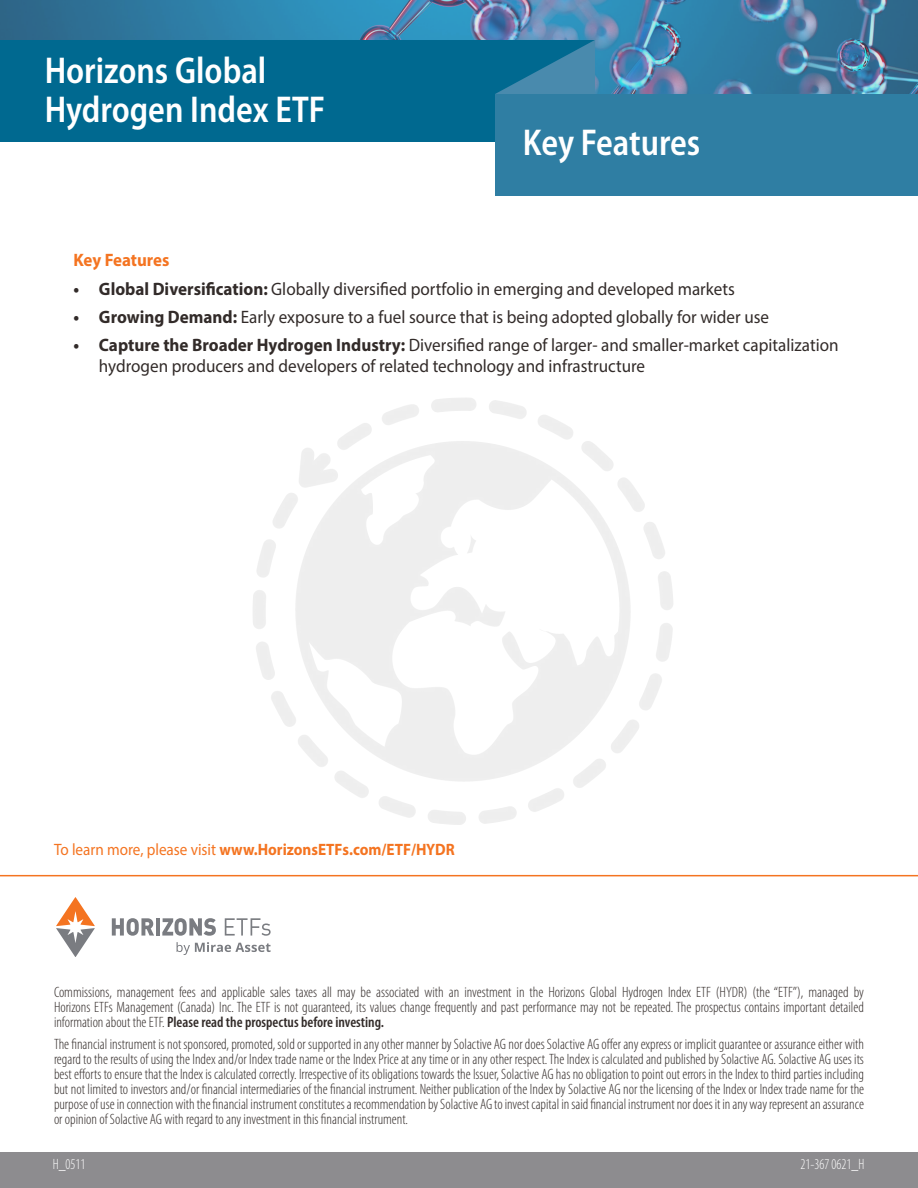
<style>
.page{position:relative;width:918px;height:1188px;background:#fff}
.page>*{position:absolute;margin:0;border:0;box-sizing:border-box;transform-origin:0 0}
.t1{font:600 semi-condensed 37.5px/39px "Myriad Pro";color:#fff;scale:.93 1}
.t2{font:18px/21px "Myriad Pro";color:#322b29;scale:.95 1}
.t3{font:700 18px "Myriad Pro";letter-spacing:-.005em;color:#f47421;scale:.94 1}
.t4{font:700 16.5px "Myriad Pro";color:#f47421;scale:.92 1}
.t5{font:300 condensed 15px/15px "Myriad Pro";color:#322b29;text-align:justify}
.t6{font:300 condensed 15px "Myriad Pro";color:#fff;scale:.92 1}
.s1{font-weight:700}
.s2{font-weight:400}
.s3{font-weight:600}
</style>
<div class="page">
<img style="left:0;top:0;width:918px;height:95px">
<div style="left:0;top:40px;width:594px;height:101px;background:#006990"></div>
<svg style="left:495px;top:40px;width:100px;height:55px"></svg>
<div style="left:495px;top:95px;width:423px;height:101px;background:#2f7ea3"></div>
<div style="left:0;top:1152px;width:918px;height:36px;background:#8d8c8f"></div>
<hr style="left:0;top:875px;width:918px;height:1px;background:#f47421">
<svg style="left:177px;top:942px;width:94px;height:13px"></svg>
<svg style="left:56px;top:897px;width:39px;height:60px"></svg>
<svg style="left:112px;top:918px;width:42px;height:18px"></svg>
<hr style="left:156px;top:918px;width:4px;height:18px;background:#7a7c81">
<svg style="left:162px;top:918px;width:54px;height:18px"></svg>
<svg style="left:225px;top:918px;width:46px;height:18px"></svg>
<h1 class="t1" style="left:45px;top:50px;width:303px">Horizons Global<br>Hydrogen Index ETF</h1>
<h1 class="t1" style="left:523px;top:122px;width:192px">Key Features</h1>
<p class="t3" style="left:74px;top:248px;width:104px">Key Features</p>
<p class="t2" style="left:74px;top:278px;width:698px"><span class="s1">• Global Diversification:</span> Globally diversified portfolio in emerging and developed markets</p>
<p class="t2" style="left:74px;top:306px;width:734px"><span class="s1">• Growing Demand:</span> Early exposure to a fuel source that is being adopted globally for wider use</p>
<p class="t2" style="left:99px;top:334px;width:780px;text-indent:-25px"><span class="s1">• Capture the Broader Hydrogen Industry:</span> Diversified range of larger- and smaller-market capitalization hydrogen producers and developers of related technology and infrastructure</p>
<p class="t4" style="left:54px;top:839px;width:437px"><span class="s2">To learn more, please visit</span> www.HorizonsETFs.com/ETF/HYDR</p>
<p class="t5" style="left:54px;top:985px;width:811px">Commissions, management fees and applicable sales taxes all may be associated with an investment in the Horizons Global Hydrogen Index ETF (HYDR) (the “ETF”), managed by Horizons ETFs Management (Canada) Inc. The ETF is not guaranteed, its values change frequently and past performance may not be repeated. The prospectus contains important detailed information about the ETF. <span class="s3">Please read the prospectus before investing.</span></p>
<p class="t5" style="left:54px;top:1037px;width:812px">The financial instrument is not sponsored, promoted, sold or supported in any other manner by Solactive AG nor does Solactive AG offer any express or implicit guarantee or assurance either with regard to the results of using the Index and/or Index trade name or the Index Price at any time or in any other respect. The Index is calculated and published by Solactive AG. Solactive AG uses its best efforts to ensure that the Index is calculated correctly. Irrespective of its obligations towards the Issuer, Solactive AG has no obligation to point out errors in the Index to third parties including but not limited to investors and/or financial intermediaries of the financial instrument. Neither publication of the Index by Solactive AG nor the licensing of the Index or Index trade name for the purpose of use in connection with the financial instrument constitutes a recommendation by Solactive AG to invest capital in said financial instrument nor does it in any way represent an assurance or opinion of Solactive AG with regard to any investment in this financial instrument.</p>
<p class="t6" style="left:53px;top:1155px;width:37px">H_0511</p>
<p class="t6" style="left:801px;top:1155px;width:71px">21-367 0621_H</p>
</div>
